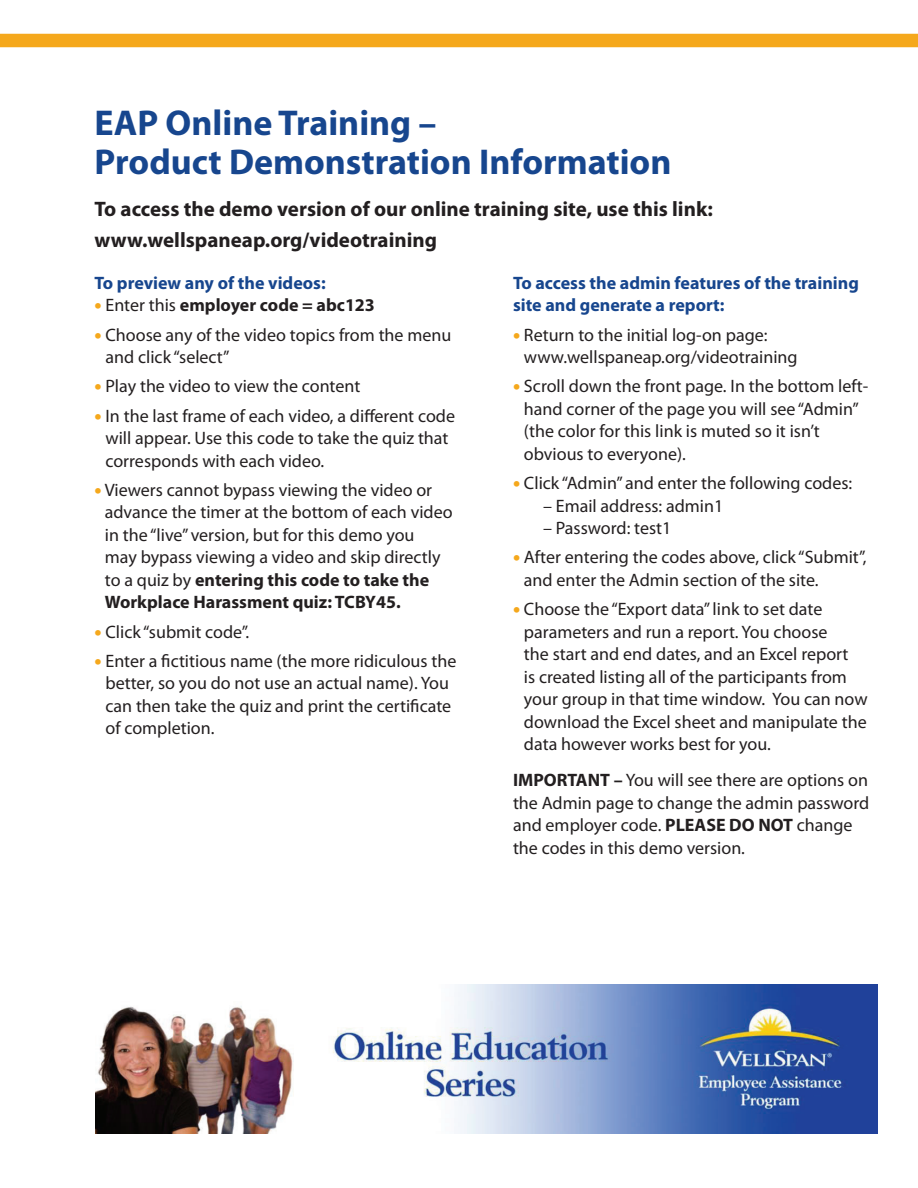
<style>
.page{position:relative;width:918px;height:1188px;background:#fff}
.page>*{position:absolute;margin:0;border:0;box-sizing:border-box;transform-origin:0 0}
.t1{font:700 36px/39px "Myriad Pro";color:#17468e}
.t2{font:700 21px/30.8px "Myriad Pro";color:#231f20}
.t3{font:18px/22.5px "Myriad Pro";color:#231f20}
.t4{font:700 18px/22.5px "Myriad Pro";color:#17468e}
.t5{font:700 18px "Myriad Pro";color:#231f20}
.s1{font-weight:900;font-size:19.8px;color:#f5a81c}
.s2{font-weight:400}
.s3{font-weight:700}
</style>
<div class="page">
<div style="left:0;top:34px;width:918px;height:13px;background:#f5a81c"></div>
<img style="left:96px;top:984px;width:782px;height:150px">
<h1 class="t1" style="left:94px;top:102px;width:579px">EAP Online Training –<br>Product Demonstration Information</h1>
<p class="t2" style="left:94px;top:193px;width:620px">To access the demo version of our online training site, use this link: www.wellspaneap.org/videotraining</p>
<p class="t4" style="left:94px;top:271px;width:233px">To preview any of the videos:</p>
<p class="t5" style="left:94px;top:294px;width:282px"><span class="s1">•</span> <span class="s2">Enter this</span> employer code = abc123</p>
<p class="t3" style="left:105px;top:323px;width:347px;text-indent:-11px"><span class="s1">•</span> Choose any of the video topics from the menu and click “select”</p>
<p class="t3" style="left:94px;top:375px;width:267px"><span class="s1">•</span> Play the video to view the content</p>
<p class="t3" style="left:105px;top:404px;width:351px;text-indent:-11px"><span class="s1">•</span> In the last frame of each video, a different code will appear. Use this code to take the quiz that corresponds with each video.</p>
<p class="t3" style="left:105px;top:478px;width:349px;text-indent:-10px"><span class="s1">•</span> Viewers cannot bypass viewing the video or advance the timer at the bottom of each video in the “live” version, but for this demo you<br>may bypass viewing a video and skip directly to a quiz by <span class="s3">entering this code to take the Workplace Harassment quiz: TCBY45.</span></p>
<p class="t3" style="left:94px;top:620px;width:156px"><span class="s1">•</span> Click “submit code”.</p>
<p class="t3" style="left:105px;top:649px;width:352px;text-indent:-11px"><span class="s1">•</span> Enter a fictitious name (the more ridiculous the better, so you do not use an actual name). You can then take the quiz and print the certificate of completion.</p>
<p class="t4" style="left:513px;top:271px;width:347px">To access the admin features of the training site and generate a report:</p>
<p class="t3" style="left:524px;top:323px;width:275px;text-indent:-11px"><span class="s1">•</span> Return to the initial log-on page: www.wellspaneap.org/videotraining</p>
<p class="t3" style="left:524px;top:375px;width:346px;text-indent:-11px"><span class="s1">•</span> Scroll down the front page. In the bottom left&shy;hand corner of the page you will see “Admin” (the color for this link is muted so it isn’t obvious to everyone).</p>
<p class="t3" style="left:513px;top:472px;width:341px"><span class="s1">•</span> Click “Admin” and enter the following codes:</p>
<p class="t3" style="left:543px;top:494px;width:182px">– Email address: admin1</p>
<p class="t3" style="left:543px;top:517px;width:130px">– Password: test1</p>
<p class="t3" style="left:524px;top:546px;width:344px;text-indent:-11px"><span class="s1">•</span> After entering the codes above, click “Submit”, and enter the Admin section of the site.</p>
<p class="t3" style="left:524px;top:598px;width:345px;text-indent:-11px"><span class="s1">•</span> Choose the “Export data” link to set date parameters and run a report. You choose<br>the start and end dates, and an Excel report<br>is created listing all of the participants from your group in that time window. You can now download the Excel sheet and manipulate the data however works best for you.</p>
<p class="t3" style="left:513px;top:769px;width:358px"><span class="s3">IMPORTANT –</span> You will see there are options on the Admin page to change the admin password and employer code. <span class="s3">PLEASE DO NOT</span> change the codes in this demo version.</p>
</div>
